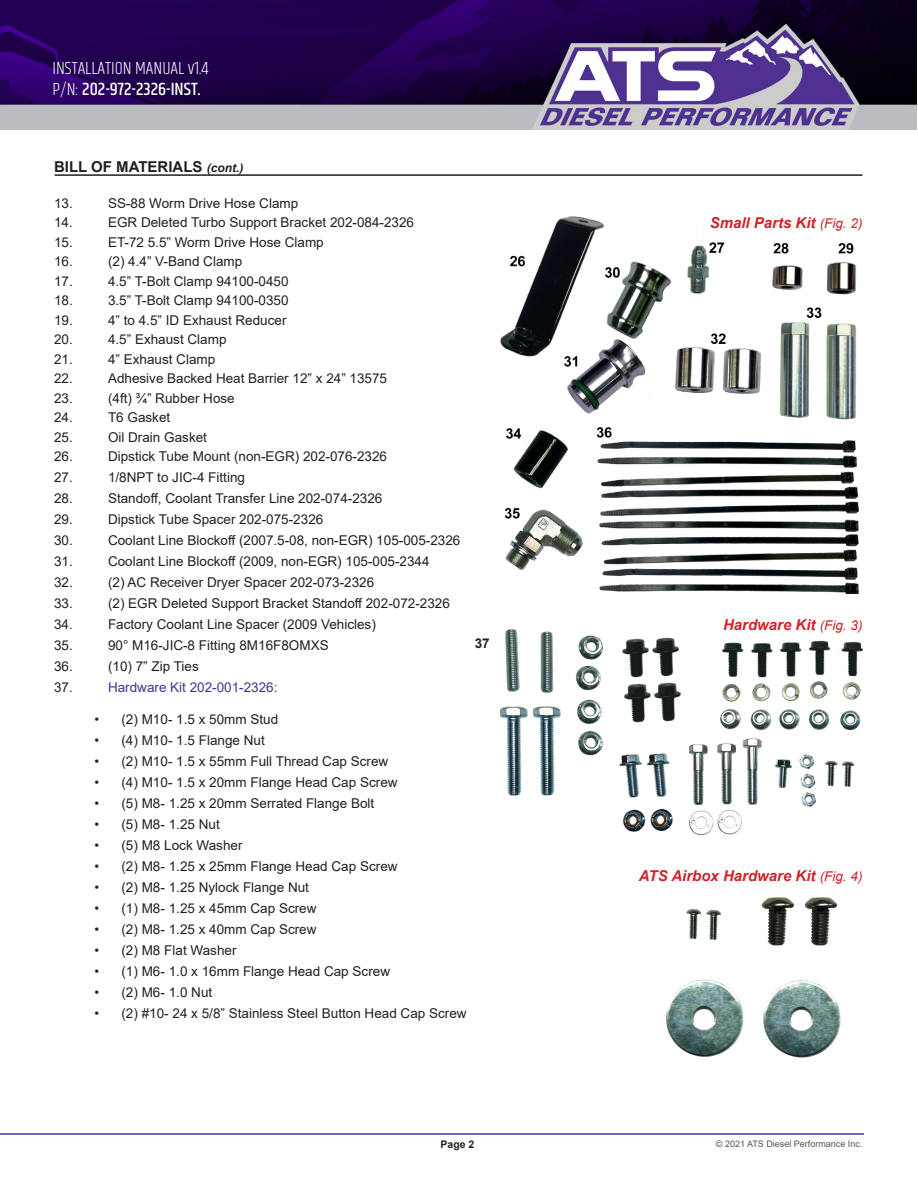
<style>
.page{position:relative;width:918px;height:1188px;background:#fff}
.page>*{position:absolute;margin:0;border:0;box-sizing:border-box;transform-origin:0 0}
.t1{font:300 18px "Khand";color:#fff}
.t2{font:500 18px "Khand";color:#fff}
.t3{font:italic 700 15px "Arial";color:#d1232a}
.t4{font:700 15px "Arial";color:#231f20}
.t5{font:13.5px "Arial";color:#231f20}
.t6{font:13.5px "Arial";color:#4c3091}
.t7{font:700 13.5px "Arial";color:#231f20}
.t8{font:700 10.5px "Arial";color:#231f20}
.t9{font:9px "Arial";color:#545555}
.s1{font-weight:300}
.s2{font-style:italic;font-size:12px}
.s3{font-weight:400;font-size:13.5px}
</style>
<div class="page">
<img style="left:0;top:0;width:916px;height:130px">
<img style="left:666px;top:897px;width:175px;height:161px">
<hr style="left:55px;top:174px;width:807px;height:2px;background:#231f20">
<img style="left:501px;top:217px;width:358px;height:377px">
<img style="left:501px;top:630px;width:362px;height:205px">
<hr style="left:0;top:1133px;width:864px;height:2px;background:#4c3091">
<p class="t1" style="left:52px;top:57px;width:158px">INSTALLATION MANUAL v1.4</p>
<p class="t2" style="left:52px;top:78px;width:150px"><span class="s1">P/N:</span> 202-972-2326-INST.</p>
<p class="t4" style="left:54px;top:156px;width:191px">BILL OF MATERIALS <span class="s2">(cont.)</span></p>
<p class="t5" style="left:54px;top:194px;width:20px">13.</p>
<p class="t5" style="left:108px;top:194px;width:192px">SS-88 Worm Drive Hose Clamp</p>
<p class="t5" style="left:54px;top:213px;width:20px">14.</p>
<p class="t5" style="left:108px;top:213px;width:308px">EGR Deleted Turbo Support Bracket 202-084-2326</p>
<p class="t5" style="left:54px;top:233px;width:20px">15.</p>
<p class="t5" style="left:108px;top:233px;width:217px">ET-72 5.5” Worm Drive Hose Clamp</p>
<p class="t5" style="left:54px;top:252px;width:20px">16.</p>
<p class="t5" style="left:108px;top:252px;width:136px">(2) 4.4” V-Band Clamp</p>
<p class="t5" style="left:54px;top:272px;width:20px">17.</p>
<p class="t5" style="left:108px;top:272px;width:182px">4.5” T-Bolt Clamp 94100-0450</p>
<p class="t5" style="left:54px;top:291px;width:20px">18.</p>
<p class="t5" style="left:108px;top:291px;width:182px">3.5” T-Bolt Clamp 94100-0350</p>
<p class="t5" style="left:54px;top:311px;width:20px">19.</p>
<p class="t5" style="left:108px;top:311px;width:180px">4” to 4.5” ID Exhaust Reducer</p>
<p class="t5" style="left:54px;top:330px;width:20px">20.</p>
<p class="t5" style="left:108px;top:330px;width:120px">4.5” Exhaust Clamp</p>
<p class="t5" style="left:54px;top:350px;width:20px">21.</p>
<p class="t5" style="left:108px;top:350px;width:109px">4” Exhaust Clamp</p>
<p class="t5" style="left:54px;top:369px;width:20px">22.</p>
<p class="t5" style="left:108px;top:369px;width:281px">Adhesive Backed Heat Barrier 12” x 24” 13575</p>
<p class="t5" style="left:54px;top:389px;width:20px">23.</p>
<p class="t5" style="left:108px;top:389px;width:128px">(4ft) ¾” Rubber Hose</p>
<p class="t5" style="left:54px;top:408px;width:20px">24.</p>
<p class="t5" style="left:108px;top:408px;width:64px">T6 Gasket</p>
<p class="t5" style="left:54px;top:428px;width:20px">25.</p>
<p class="t5" style="left:108px;top:428px;width:101px">Oil Drain Gasket</p>
<p class="t5" style="left:54px;top:447px;width:20px">26.</p>
<p class="t5" style="left:108px;top:447px;width:281px">Dipstick Tube Mount (non-EGR) 202-076-2326</p>
<p class="t5" style="left:54px;top:468px;width:20px">27.</p>
<p class="t5" style="left:108px;top:468px;width:139px">1/8NPT to JIC-4 Fitting</p>
<p class="t5" style="left:54px;top:489px;width:20px">28.</p>
<p class="t5" style="left:108px;top:489px;width:276px">Standoff, Coolant Transfer Line 202-074-2326</p>
<p class="t5" style="left:54px;top:510px;width:20px">29.</p>
<p class="t5" style="left:108px;top:510px;width:217px">Dipstick Tube Spacer 202-075-2326</p>
<p class="t5" style="left:54px;top:531px;width:20px">30.</p>
<p class="t5" style="left:108px;top:531px;width:354px">Coolant Line Blockoff (2007.5-08, non-EGR) 105-005-2326</p>
<p class="t5" style="left:54px;top:552px;width:20px">31.</p>
<p class="t5" style="left:108px;top:552px;width:323px">Coolant Line Blockoff (2009, non-EGR) 105-005-2344</p>
<p class="t5" style="left:54px;top:573px;width:20px">32.</p>
<p class="t5" style="left:108px;top:573px;width:268px">(2) AC Receiver Dryer Spacer 202-073-2326</p>
<p class="t5" style="left:54px;top:594px;width:20px">33.</p>
<p class="t5" style="left:108px;top:594px;width:343px">(2) EGR Deleted Support Bracket Standoff 202-072-2326</p>
<p class="t5" style="left:54px;top:615px;width:20px">34.</p>
<p class="t5" style="left:108px;top:615px;width:269px">Factory Coolant Line Spacer (2009 Vehicles)</p>
<p class="t5" style="left:54px;top:636px;width:20px">35.</p>
<p class="t5" style="left:108px;top:636px;width:222px">90° M16-JIC-8 Fitting 8M16F8OMXS</p>
<p class="t5" style="left:54px;top:657px;width:20px">36.</p>
<p class="t5" style="left:108px;top:657px;width:92px">(10) 7” Zip Ties</p>
<p class="t5" style="left:54px;top:678px;width:20px">37.</p>
<p class="t6" style="left:108px;top:678px;width:171px">Hardware Kit 202-001-2326:</p>
<p class="t5" style="left:94px;top:710px;width:185px">• (2) M10- 1.5 x 50mm Stud</p>
<p class="t5" style="left:94px;top:731px;width:172px">• (4) M10- 1.5 Flange Nut</p>
<p class="t5" style="left:94px;top:752px;width:295px">• (2) M10- 1.5 x 55mm Full Thread Cap Screw</p>
<p class="t5" style="left:94px;top:773px;width:305px">• (4) M10- 1.5 x 20mm Flange Head Cap Screw</p>
<p class="t5" style="left:94px;top:794px;width:281px">• (5) M8- 1.25 x 20mm Serrated Flange Bolt</p>
<p class="t5" style="left:94px;top:815px;width:127px">• (5) M8- 1.25 Nut</p>
<p class="t5" style="left:94px;top:836px;width:150px">• (5) M8 Lock Washer</p>
<p class="t5" style="left:94px;top:857px;width:305px">• (2) M8- 1.25 x 25mm Flange Head Cap Screw</p>
<p class="t5" style="left:94px;top:878px;width:216px">• (2) M8- 1.25 Nylock Flange Nut</p>
<p class="t5" style="left:94px;top:899px;width:224px">• (1) M8- 1.25 x 45mm Cap Screw</p>
<p class="t5" style="left:94px;top:920px;width:224px">• (2) M8- 1.25 x 40mm Cap Screw</p>
<p class="t5" style="left:94px;top:941px;width:144px">• (2) M8 Flat Washer</p>
<p class="t5" style="left:94px;top:962px;width:297px">• (1) M6- 1.0 x 16mm Flange Head Cap Screw</p>
<p class="t5" style="left:94px;top:983px;width:119px">• (2) M6- 1.0 Nut</p>
<p class="t5" style="left:94px;top:1004px;width:374px">• (2) #10- 24 x 5/8” Stainless Steel Button Head Cap Screw</p>
<p class="t7" style="left:475px;top:634px;width:17px">37</p>
<p class="t3" style="left:710px;top:212px;width:154px">Small Parts Kit <span class="s3">(Fig. 2)</span></p>
<p class="t3" style="left:723px;top:615px;width:141px">Hardware Kit <span class="s3">(Fig. 3)</span></p>
<p class="t3" style="left:639px;top:866px;width:225px">ATS Airbox Hardware Kit <span class="s3">(Fig. 4)</span></p>
<p class="t8" style="left:441px;top:1137px;width:35px">Page 2</p>
<p class="t9" style="left:716px;top:1138px;width:148px">© 2021 ATS Diesel Performance Inc.</p>
</div>
